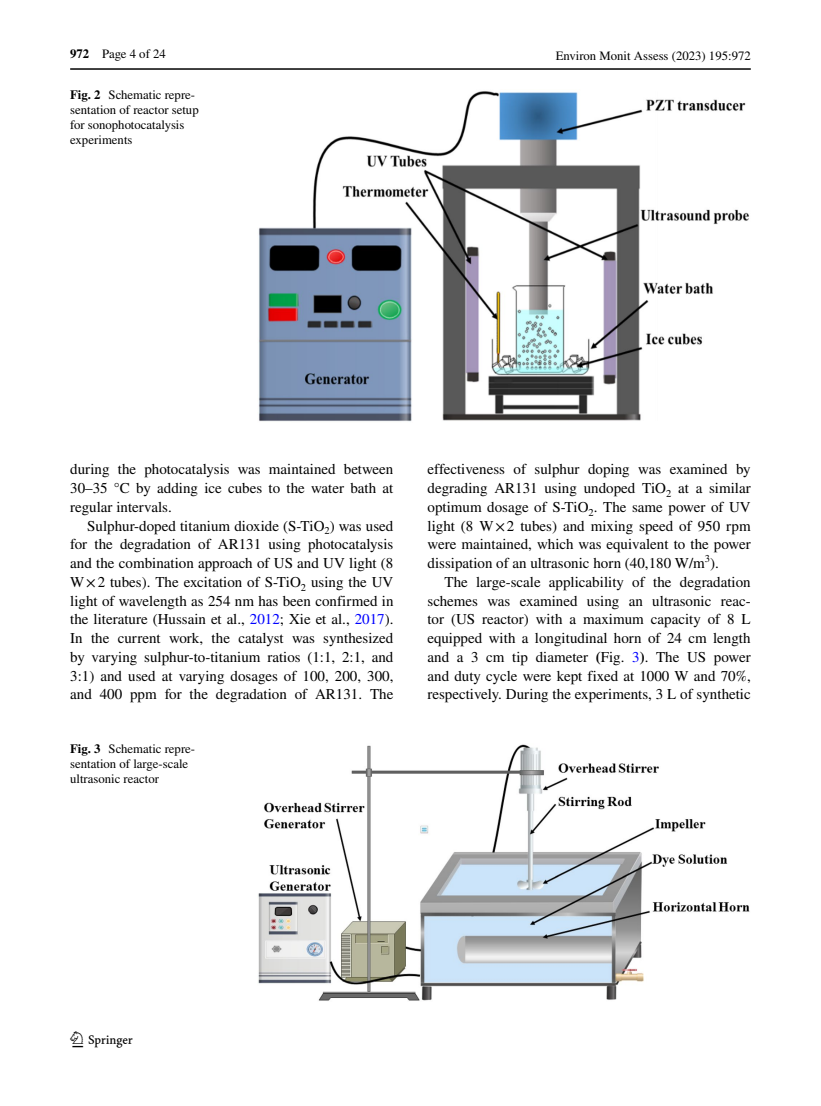
<style>
.page{position:relative;width:821px;height:1106px;background:#fff}
.page>*{position:absolute;margin:0;border:0;box-sizing:border-box;transform-origin:0 0}
.t1{font:22.5px "Springnew Regular 2";color:#000}
.t2{font:15px/18.8px "STIX";color:#000;text-align:justify}
.t3{font:12.75px/15px "STIX";color:#000}
.s1{font-weight:700}
.s2{color:#00f}
</style>
<div class="page">
<hr style="left:70px;top:68px;width:680px;height:2px;background:#000">
<img style="left:258px;top:91px;width:491px;height:331px">
<img style="left:258px;top:744px;width:492px;height:257px">
<p class="t3" style="left:70px;top:47px;width:97px"><span class="s1">972</span> Page 4 of 24</p>
<p class="t3" style="left:70px;top:88px;width:130px"><span class="s1">Fig. 2</span> Schematic repre&shy;sentation of reactor setup for sonophotocatalysis experiments</p>
<p class="t3" style="left:555px;top:49px;width:197px">Environ Monit Assess (2023) 195:972</p>
<p class="t2" style="left:70px;top:461px;width:325px">during the photocatalysis was maintained between 30–35 °C by adding ice cubes to the water bath at regular intervals.</p>
<p class="t2" style="left:70px;top:517px;width:325px;text-indent:17px">Sulphur-doped titanium dioxide (S-TiO<sub>2</sub>) was used for the degradation of AR131 using photocatalysis and the combination approach of US and UV light (8<br>W×2 tubes). The excitation of S-TiO<sub>2</sub> using the UV light of wavelength as 254 nm has been confirmed in the literature (Hussain et al., <span class="s2">2012</span>; Xie et al., <span class="s2">2017</span>).<br>In the current work, the catalyst was synthesized by varying sulphur-to-titanium ratios (1:1, 2:1, and 3:1) and used at varying dosages of 100, 200, 300, and 400 ppm for the degradation of AR131. The</p>
<p class="t3" style="left:70px;top:741px;width:126px"><span class="s1">Fig. 3</span> Schematic repre&shy;sentation of large-scale ultrasonic reactor</p>
<p class="t2" style="left:427px;top:461px;width:325px">effectiveness of sulphur doping was examined by degrading AR131 using undoped TiO<sub>2</sub> at a similar optimum dosage of S-TiO<sub>2</sub>. The same power of UV light (8 W×2 tubes) and mixing speed of 950 rpm were maintained, which was equivalent to the power dissipation of an ultrasonic horn (40,180 W/m<sup>3</sup>).</p>
<p class="t2" style="left:427px;top:573px;width:325px;text-indent:17px">The large-scale applicability of the degradation schemes was examined using an ultrasonic reac&shy;tor (US reactor) with a maximum capacity of 8 L equipped with a longitudinal horn of 24 cm length and a 3 cm tip diameter <span class="s1">(</span>Fig. <span class="s2">3</span><span class="s1">)</span>. The US power and duty cycle were kept fixed at 1000 W and 70%, respectively. During the experiments, 3 L of synthetic</p>
<h1 class="t1" style="left:72px;top:1031px;width:62px">1 3</h1>
</div>
